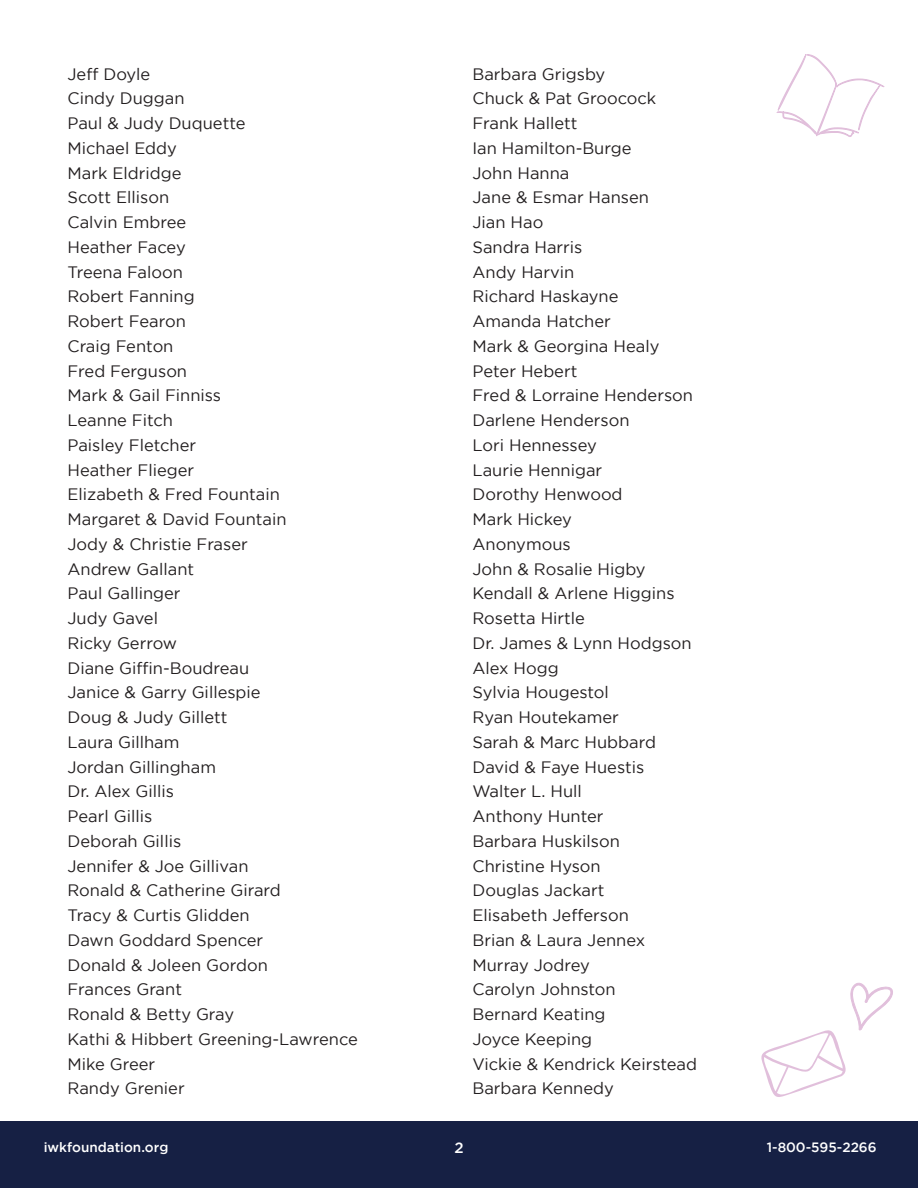
<style>
.page{position:relative;width:918px;height:1188px;background:#fff}
.page>*{position:absolute;margin:0;border:0;box-sizing:border-box;transform-origin:0 0}
.t1{font:16.5px "Gotham";color:#231f20}
.t2{font:500 15px "Gotham";color:#fff}
.t3{font:500 13.5px "Gotham";color:#fff}
</style>
<div class="page">
<div style="left:0;top:1121px;width:918px;height:67px;background:#162044"></div>
<svg style="left:776px;top:54px;width:109px;height:83px"></svg>
<svg style="left:761px;top:982px;width:132px;height:115px"></svg>
<p class="t1" style="left:68px;top:65px;width:84px">Jeff Doyle</p>
<p class="t1" style="left:68px;top:89px;width:119px">Cindy Duggan</p>
<p class="t1" style="left:68px;top:114px;width:180px">Paul &amp; Judy Duquette</p>
<p class="t1" style="left:68px;top:139px;width:111px">Michael Eddy</p>
<p class="t1" style="left:68px;top:164px;width:115px">Mark Eldridge</p>
<p class="t1" style="left:68px;top:188px;width:103px">Scott Ellison</p>
<p class="t1" style="left:68px;top:213px;width:120px">Calvin Embree</p>
<p class="t1" style="left:68px;top:238px;width:120px">Heather Facey</p>
<p class="t1" style="left:68px;top:263px;width:117px">Treena Faloon</p>
<p class="t1" style="left:68px;top:287px;width:129px">Robert Fanning</p>
<p class="t1" style="left:68px;top:312px;width:120px">Robert Fearon</p>
<p class="t1" style="left:68px;top:337px;width:107px">Craig Fenton</p>
<p class="t1" style="left:68px;top:362px;width:121px">Fred Ferguson</p>
<p class="t1" style="left:68px;top:386px;width:155px">Mark &amp; Gail Finniss</p>
<p class="t1" style="left:68px;top:411px;width:107px">Leanne Fitch</p>
<p class="t1" style="left:68px;top:436px;width:130px">Paisley Fletcher</p>
<p class="t1" style="left:68px;top:461px;width:128px">Heather Flieger</p>
<p class="t1" style="left:68px;top:485px;width:214px">Elizabeth &amp; Fred Fountain</p>
<p class="t1" style="left:68px;top:510px;width:221px">Margaret &amp; David Fountain</p>
<p class="t1" style="left:68px;top:535px;width:182px">Jody &amp; Christie Fraser</p>
<p class="t1" style="left:68px;top:560px;width:128px">Andrew Gallant</p>
<p class="t1" style="left:68px;top:584px;width:115px">Paul Gallinger</p>
<p class="t1" style="left:68px;top:609px;width:92px">Judy Gavel</p>
<p class="t1" style="left:68px;top:634px;width:111px">Ricky Gerrow</p>
<p class="t1" style="left:68px;top:659px;width:183px">Diane Giffin-Boudreau</p>
<p class="t1" style="left:68px;top:683px;width:195px">Janice &amp; Garry Gillespie</p>
<p class="t1" style="left:68px;top:708px;width:162px">Doug &amp; Judy Gillett</p>
<p class="t1" style="left:68px;top:733px;width:114px">Laura Gillham</p>
<p class="t1" style="left:68px;top:758px;width:150px">Jordan Gillingham</p>
<p class="t1" style="left:68px;top:782px;width:108px">Dr. Alex Gillis</p>
<p class="t1" style="left:68px;top:807px;width:86px">Pearl Gillis</p>
<p class="t1" style="left:68px;top:832px;width:115px">Deborah Gillis</p>
<p class="t1" style="left:68px;top:857px;width:183px">Jennifer &amp; Joe Gillivan</p>
<p class="t1" style="left:68px;top:881px;width:215px">Ronald &amp; Catherine Girard</p>
<p class="t1" style="left:68px;top:906px;width:184px">Tracy &amp; Curtis Glidden</p>
<p class="t1" style="left:68px;top:931px;width:197px">Dawn Goddard Spencer</p>
<p class="t1" style="left:68px;top:956px;width:202px">Donald &amp; Joleen Gordon</p>
<p class="t1" style="left:68px;top:980px;width:116px">Frances Grant</p>
<p class="t1" style="left:68px;top:1005px;width:168px">Ronald &amp; Betty Gray</p>
<p class="t1" style="left:68px;top:1030px;width:292px">Kathi &amp; Hibbert Greening-Lawrence</p>
<p class="t1" style="left:68px;top:1055px;width:89px">Mike Greer</p>
<p class="t1" style="left:68px;top:1079px;width:119px">Randy Grenier</p>
<p class="t1" style="left:472px;top:65px;width:134px">Barbara Grigsby</p>
<p class="t1" style="left:472px;top:89px;width:185px">Chuck &amp; Pat Groocock</p>
<p class="t1" style="left:472px;top:114px;width:107px">Frank Hallett</p>
<p class="t1" style="left:472px;top:139px;width:161px">Ian Hamilton-Burge</p>
<p class="t1" style="left:472px;top:164px;width:99px">John Hanna</p>
<p class="t1" style="left:472px;top:188px;width:178px">Jane &amp; Esmar Hansen</p>
<p class="t1" style="left:472px;top:213px;width:72px">Jian Hao</p>
<p class="t1" style="left:472px;top:238px;width:112px">Sandra Harris</p>
<p class="t1" style="left:472px;top:263px;width:103px">Andy Harvin</p>
<p class="t1" style="left:472px;top:287px;width:148px">Richard Haskayne</p>
<p class="t1" style="left:472px;top:312px;width:140px">Amanda Hatcher</p>
<p class="t1" style="left:472px;top:337px;width:188px">Mark &amp; Georgina Healy</p>
<p class="t1" style="left:472px;top:362px;width:106px">Peter Hebert</p>
<p class="t1" style="left:472px;top:386px;width:222px">Fred &amp; Lorraine Henderson</p>
<p class="t1" style="left:472px;top:411px;width:159px">Darlene Henderson</p>
<p class="t1" style="left:472px;top:436px;width:126px">Lori Hennessey</p>
<p class="t1" style="left:472px;top:461px;width:131px">Laurie Hennigar</p>
<p class="t1" style="left:472px;top:485px;width:152px">Dorothy Henwood</p>
<p class="t1" style="left:472px;top:510px;width:101px">Mark Hickey</p>
<p class="t1" style="left:472px;top:535px;width:100px">Anonymous</p>
<p class="t1" style="left:472px;top:560px;width:175px">John &amp; Rosalie Higby</p>
<p class="t1" style="left:472px;top:584px;width:204px">Kendall &amp; Arlene Higgins</p>
<p class="t1" style="left:472px;top:609px;width:114px">Rosetta Hirtle</p>
<p class="t1" style="left:472px;top:634px;width:221px">Dr. James &amp; Lynn Hodgson</p>
<p class="t1" style="left:472px;top:659px;width:88px">Alex Hogg</p>
<p class="t1" style="left:472px;top:683px;width:138px">Sylvia Hougestol</p>
<p class="t1" style="left:472px;top:708px;width:148px">Ryan Houtekamer</p>
<p class="t1" style="left:472px;top:733px;width:185px">Sarah &amp; Marc Hubbard</p>
<p class="t1" style="left:472px;top:758px;width:173px">David &amp; Faye Huestis</p>
<p class="t1" style="left:472px;top:782px;width:111px">Walter L. Hull</p>
<p class="t1" style="left:472px;top:807px;width:133px">Anthony Hunter</p>
<p class="t1" style="left:472px;top:832px;width:149px">Barbara Huskilson</p>
<p class="t1" style="left:472px;top:857px;width:130px">Christine Hyson</p>
<p class="t1" style="left:472px;top:881px;width:133px">Douglas Jackart</p>
<p class="t1" style="left:472px;top:906px;width:158px">Elisabeth Jefferson</p>
<p class="t1" style="left:472px;top:931px;width:174px">Brian &amp; Laura Jennex</p>
<p class="t1" style="left:472px;top:956px;width:119px">Murray Jodrey</p>
<p class="t1" style="left:472px;top:980px;width:145px">Carolyn Johnston</p>
<p class="t1" style="left:472px;top:1005px;width:135px">Bernard Keating</p>
<p class="t1" style="left:472px;top:1030px;width:121px">Joyce Keeping</p>
<p class="t1" style="left:472px;top:1055px;width:226px">Vickie &amp; Kendrick Keirstead</p>
<p class="t1" style="left:472px;top:1079px;width:143px">Barbara Kennedy</p>
<p class="t3" style="left:44px;top:1139px;width:126px">iwkfoundation.org</p>
<p class="t3" style="left:767px;top:1139px;width:111px">1-800-595-2266</p>
<p class="t2" style="left:454px;top:1139px;width:11px">2</p>
</div>
